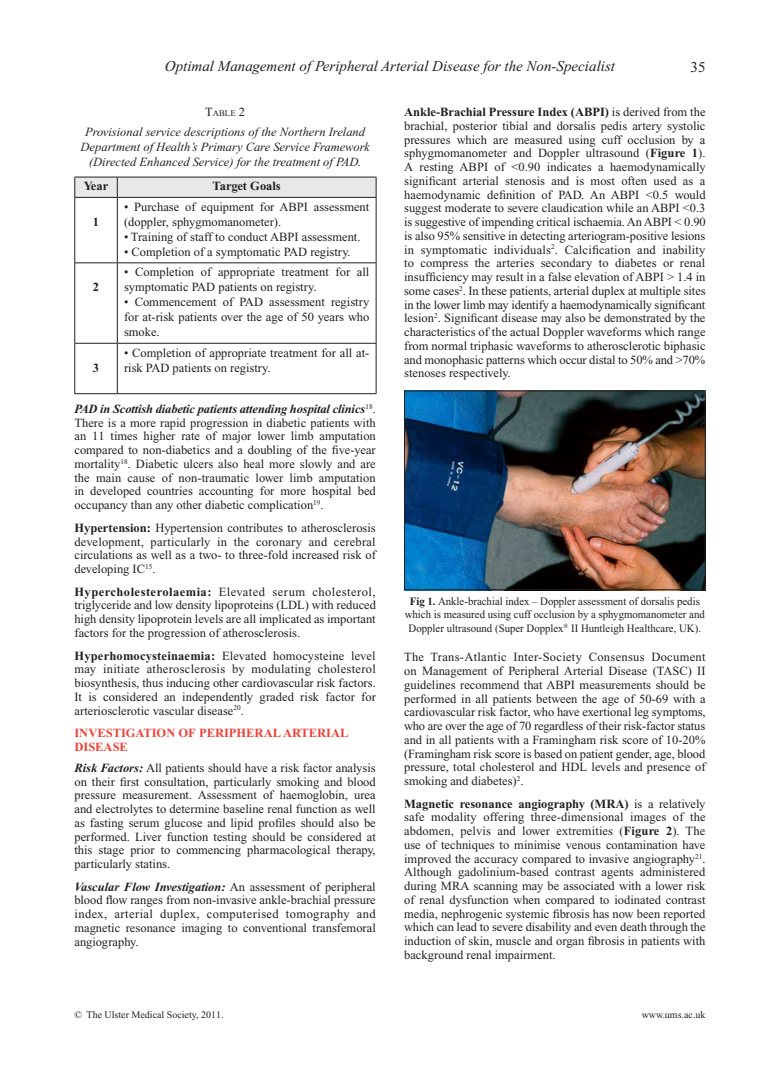
<style>
.page{position:relative;width:780px;height:1088px;background:#fff}
.page>*{position:absolute;margin:0;border:0;box-sizing:border-box;transform-origin:0 0}
.t1{font:italic 15px "Times New Roman";color:#231f20}
.t2{font:15px "Times New Roman";color:#231f20}
.t3{font:12.5px/13.8px "Times New Roman";color:#231f20;text-align:justify}
.t4{font:italic 12.5px/15px "Times New Roman";color:#231f20;text-align:center}
.t5{font:700 12.5px/13.8px "Times New Roman";color:#ef4135}
.t6{font:700 12.5px "Times New Roman";color:#231f20}
.t7{font:11.25px/13.5px "Times New Roman";color:#231f20;text-align:center;scale:.96 1}
.t8{font:10px "Times New Roman";color:#231f20}
.t9{font:8.75px "Times New Roman";color:#231f20}
.s1{font-size:12.5px}
.s2{font-weight:700;font-style:italic}
.s3{font-weight:700}
</style>
<div class="page">
<svg style="left:74px;top:177px;width:303px;height:20px;background:#dedfdf"></svg>
<hr style="left:74px;top:197px;width:43px;height:1px;background:#231f20">
<hr style="left:74px;top:198px;width:1px;height:64px;background:#231f20">
<hr style="left:117px;top:197px;width:259px;height:1px;background:#231f20">
<hr style="left:117px;top:198px;width:1px;height:64px;background:#231f20">
<hr style="left:376px;top:198px;width:1px;height:64px;background:#231f20">
<hr style="left:74px;top:262px;width:43px;height:1px;background:#231f20">
<hr style="left:74px;top:263px;width:1px;height:80px;background:#231f20">
<hr style="left:117px;top:262px;width:259px;height:1px;background:#231f20">
<hr style="left:117px;top:263px;width:1px;height:80px;background:#231f20">
<hr style="left:376px;top:263px;width:1px;height:80px;background:#231f20">
<hr style="left:74px;top:343px;width:43px;height:1px;background:#231f20">
<hr style="left:74px;top:344px;width:1px;height:49px;background:#231f20">
<hr style="left:117px;top:343px;width:259px;height:1px;background:#231f20">
<hr style="left:117px;top:344px;width:1px;height:49px;background:#231f20">
<hr style="left:376px;top:344px;width:1px;height:49px;background:#231f20">
<hr style="left:74px;top:393px;width:43px;height:1px;background:#231f20">
<hr style="left:117px;top:393px;width:259px;height:1px;background:#231f20">
<img style="left:406px;top:393px;width:297px;height:195px">
<div style="left:404px;top:391px;width:301px;height:199px;border:1px solid #231f20"></div>
<p class="t1" style="left:165px;top:58px;width:451px">Optimal Management of Peripheral Arterial Disease for the Non-Specialist</p>
<p class="t2" style="left:690px;top:59px;width:16px">35</p>
<p class="t9" style="left:205px;top:108px;width:41px"><span class="s1">T</span>able <span class="s1">2</span></p>
<p class="t4" style="left:81px;top:125px;width:290px">Provisional service descriptions of the Northern Ireland<br>Department of Health’s Primary Care Service Framework (Directed Enhanced Service) for the treatment of PAD.</p>
<p class="t6" style="left:84px;top:179px;width:26px">Year</p>
<p class="t6" style="left:212px;top:179px;width:70px">Target Goals</p>
<p class="t6" style="left:93px;top:214px;width:8px">1</p>
<p class="t3" style="left:124px;top:199px;width:247px;line-height:15px">• Purchase of equipment for ABPI assessment (doppler, sphygmomanometer).</p>
<p class="t3" style="left:124px;top:230px;width:238px">• Training of staff to conduct ABPI assessment.</p>
<p class="t3" style="left:124px;top:245px;width:228px">• Completion of a symptomatic PAD registry.</p>
<p class="t6" style="left:93px;top:280px;width:8px">2</p>
<p class="t6" style="left:93px;top:360px;width:8px">3</p>
<p class="t3" style="left:124px;top:264px;width:247px;line-height:15px">• Completion of appropriate treatment for all symptomatic PAD patients on registry.</p>
<p class="t3" style="left:124px;top:294px;width:247px;line-height:15px">• Commencement of PAD assessment registry for at-risk patients over the age of 50 years who smoke.</p>
<p class="t3" style="left:124px;top:345px;width:247px;line-height:15px">• Completion of appropriate treatment for all at&shy;risk PAD patients on registry.</p>
<p class="t3" style="left:74px;top:402px;width:303px"><span class="s2">PAD in Scottish diabetic patients attending hospital clinics</span><sup>18</sup>.<br>There is a more rapid progression in diabetic patients with an 11 times higher rate of major lower limb amputation compared to non-diabetics and a doubling of the five-year mortality<sup>18</sup>. Diabetic ulcers also heal more slowly and are the main cause of non-traumatic lower limb amputation in developed countries accounting for more hospital bed occupancy than any other diabetic complication<sup>19</sup>.</p>
<p class="t3" style="left:74px;top:521px;width:303px"><span class="s3">Hypertension:</span> Hypertension contributes to atherosclerosis development, particularly in the coronary and cerebral circulations as well as a two- to three-fold increased risk of developing IC<sup>15</sup>.</p>
<p class="t3" style="left:74px;top:585px;width:303px"><span class="s3">Hypercholesterolaemia:</span> Elevated serum cholesterol, triglyceride and low density lipoproteins (LDL) with reduced high density lipoprotein levels are all implicated as important factors for the progression of atherosclerosis.</p>
<p class="t3" style="left:74px;top:648px;width:303px"><span class="s3">Hyperhomocysteinaemia:</span> Elevated homocysteine level may initiate atherosclerosis by modulating cholesterol biosynthesis, thus inducing other cardiovascular risk factors.<br>It is considered an independently graded risk factor for arteriosclerotic vascular disease<sup>20</sup>.</p>
<p class="t5" style="left:74px;top:726px;width:275px">INVESTIGATION OF PERIPHERAL ARTERIAL<br>DISEASE</p>
<p class="t3" style="left:74px;top:761px;width:303px"><span class="s2">Risk Factors:</span> All patients should have a risk factor analysis on their first consultation, particularly smoking and blood pressure measurement. Assessment of haemoglobin, urea and electrolytes to determine baseline renal function as well as fasting serum glucose and lipid profiles should also be performed. Liver function testing should be considered at this stage prior to commencing pharmacological therapy, particularly statins.</p>
<p class="t3" style="left:74px;top:879px;width:303px"><span class="s2">Vascular Flow Investigation:</span> An assessment of peripheral blood flow ranges from non-invasive ankle-brachial pressure index, arterial duplex, computerised tomography and magnetic resonance imaging to conventional transfemoral angiography.</p>
<p class="t8" style="left:74px;top:1009px;width:151px">© The Ulster Medical Society, 2011.</p>
<p class="t3" style="left:404px;top:105px;width:303px"><span class="s3">Ankle-Brachial Pressure Index (ABPI)</span> is derived from the brachial, posterior tibial and dorsalis pedis artery systolic pressures which are measured using cuff occlusion by a sphygmomanometer and Doppler ultrasound (<span class="s3">Figure 1</span>).<br>A resting ABPI of &lt;0.90 indicates a haemodynamically significant arterial stenosis and is most often used as a haemodynamic definition of PAD. An ABPI &lt;0.5 would suggest moderate to severe claudication while an ABPI &lt;0.3 is suggestive of impending critical ischaemia. An ABPI &lt; 0.90 is also 95% sensitive in detecting arteriogram-positive lesions in symptomatic individuals<sup>2</sup>. Calcification and inability to compress the arteries secondary to diabetes or renal insufficiency may result in a false elevation of ABPI &gt; 1.4 in some cases<sup>2</sup>. In these patients, arterial duplex at multiple sites in the lower limb may identify a haemodynamically significant lesion<sup>2</sup>. Significant disease may also be demonstrated by the characteristics of the actual Doppler waveforms which range from normal triphasic waveforms to atherosclerotic biphasic and monophasic patterns which occur distal to 50% and &gt;70% stenoses respectively.</p>
<p class="t7" style="left:405px;top:594px;width:314px"><span class="s3">Fig 1.</span> Ankle-brachial index – Doppler assessment of dorsalis pedis which is measured using cuff occlusion by a sphygmomanometer and<br>Doppler ultrasound (Super Dopplex<sup>®</sup> II Huntleigh Healthcare, UK).</p>
<p class="t3" style="left:404px;top:650px;width:303px">The Trans-Atlantic Inter-Society Consensus Document on Management of Peripheral Arterial Disease (TASC) II guidelines recommend that ABPI measurements should be performed in all patients between the age of 50-69 with a cardiovascular risk factor, who have exertional leg symptoms, who are over the age of 70 regardless of their risk-factor status and in all patients with a Framingham risk score of 10-20% (Framingham risk score is based on patient gender, age, blood pressure, total cholesterol and HDL levels and presence of smoking and diabetes)<sup>2</sup>.</p>
<p class="t3" style="left:404px;top:797px;width:303px"><span class="s3">Magnetic resonance angiography (MRA)</span> is a relatively safe modality offering three-dimensional images of the abdomen, pelvis and lower extremities (<span class="s3">Figure 2</span>). The use of techniques to minimise venous contamination have improved the accuracy compared to invasive angiography<sup>21</sup>.<br>Although gadolinium-based contrast agents administered during MRA scanning may be associated with a lower risk of renal dysfunction when compared to iodinated contrast media, nephrogenic systemic fibrosis has now been reported which can lead to severe disability and even death through the induction of skin, muscle and organ fibrosis in patients with background renal impairment.</p>
<p class="t8" style="left:641px;top:1009px;width:65px">www.ums.ac.uk</p>
</div>
